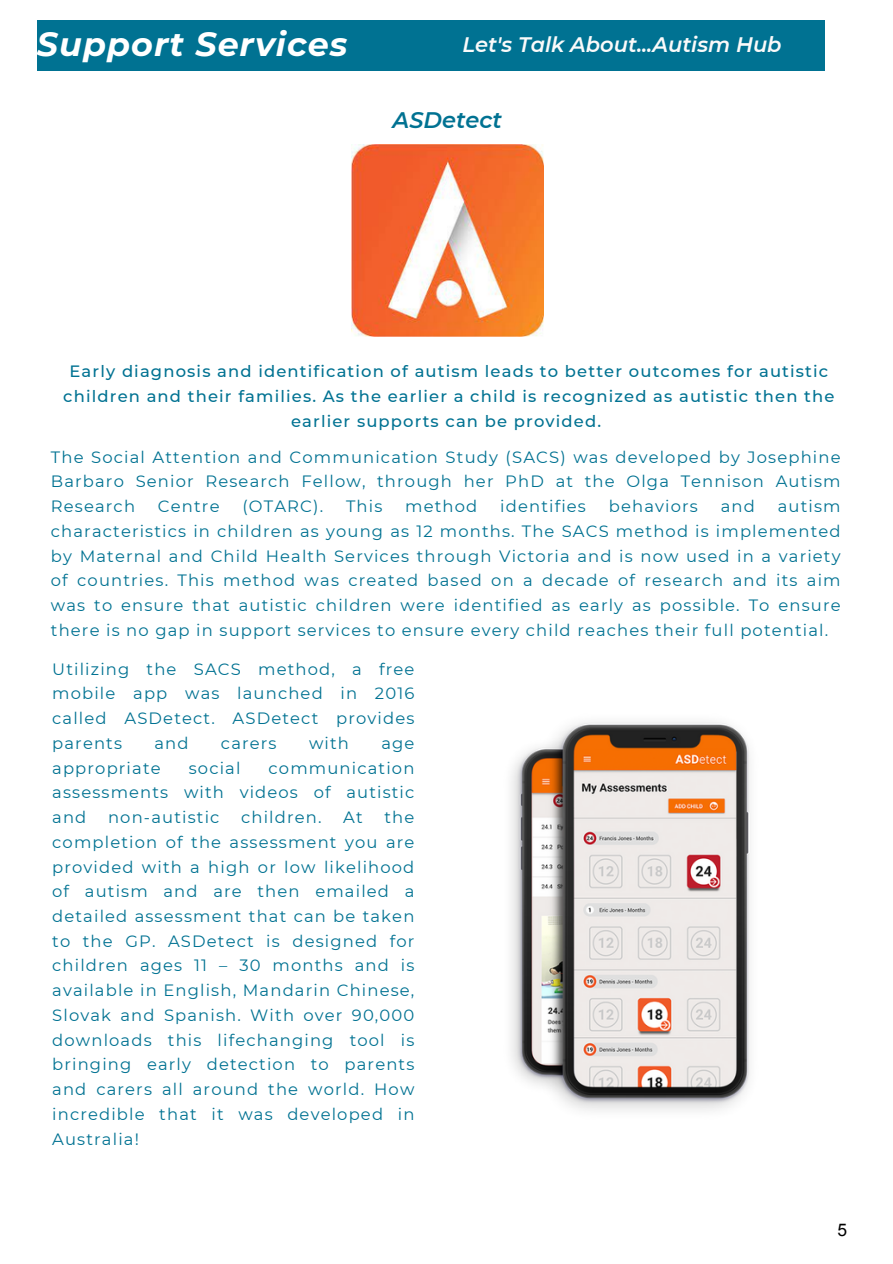
<style>
.page{position:relative;width:893px;height:1264px;background:#fff}
.page>*{position:absolute;margin:0;border:0;box-sizing:border-box;transform-origin:0 0}
.t1{font:italic 700 33.3px "Montserrat";letter-spacing:.03em;color:#fff}
.t2{font:italic 600 22.5px "Montserrat";color:#007292}
.t3{font:italic 600 21px "Montserrat";color:#fafafa}
.t4{font:17.4px "Arial";color:#000}
.t5{font:16.35px/24.8px "Montserrat";letter-spacing:.07em;color:#007292;text-align:justify}
.t6{font:500 16.35px/24.8px "Montserrat";letter-spacing:.07em;color:#007292;text-align:center}
</style>
<div class="page">
<div style="left:37px;top:20px;width:787px;height:51px;background:#007292"></div>
<img style="left:351px;top:144px;width:192px;height:193px">
<img style="left:511px;top:722px;width:240px;height:389px">
<p class="t1" style="left:37px;top:24px;width:312px">Support Services</p>
<p class="t3" style="left:462px;top:32px;width:321px">Let's Talk About...Autism Hub</p>
<p class="t2" style="left:392px;top:107px;width:111px">ASDetect</p>
<p class="t6" style="left:63px;top:359px;width:772px">Early diagnosis and identification of autism leads to better outcomes for autistic children and their families. As the earlier a child is recognized as autistic then the earlier supports can be provided.</p>
<p class="t5" style="left:51px;top:444px;width:791px">The Social Attention and Communication Study (SACS) was developed by Josephine Barbaro Senior Research Fellow, through her PhD at the Olga Tennison Autism Research</p>
<p class="t5" style="left:158px;top:494px;width:63px">Centre</p>
<p class="t5" style="left:242px;top:494px;width:82px">(OTARC).</p>
<p class="t5" style="left:346px;top:494px;width:38px">This</p>
<p class="t5" style="left:405px;top:494px;width:74px">method</p>
<p class="t5" style="left:500px;top:494px;width:87px">identifies</p>
<p class="t5" style="left:608px;top:494px;width:91px">behaviors</p>
<p class="t5" style="left:720px;top:494px;width:36px">and</p>
<p class="t5" style="left:51px;top:494px;width:791px;text-indent:726px">autism characteristics in children as young as 12 months. The SACS method is implemented by Maternal and Child Health Services through Victoria and is now used in a variety of countries. This method was created based on a decade of research and its aim was to ensure that autistic children were identified as early as possible. To ensure there is no gap in support services to ensure every child reaches their full potential.</p>
<p class="t5" style="left:52px;top:656px;width:363px">Utilizing the SACS method, a free mobile app was launched in 2016 called ASDetect. ASDetect provides parents</p>
<p class="t5" style="left:154px;top:730px;width:36px">and</p>
<p class="t5" style="left:221px;top:730px;width:57px">carers</p>
<p class="t5" style="left:309px;top:730px;width:41px">with</p>
<p class="t5" style="left:381px;top:730px;width:35px">age</p>
<p class="t5" style="left:52px;top:755px;width:110px">appropriate</p>
<p class="t5" style="left:189px;top:755px;width:53px">social</p>
<p class="t5" style="left:52px;top:755px;width:363px;text-indent:216px">communication assessments with videos of autistic and</p>
<p class="t5" style="left:52px;top:804px;width:363px;text-indent:332px">the completion of the assessment you are provided with a high or low likelihood of autism and are then emailed a detailed assessment that can be taken to the GP. ASDetect is designed for children ages 11 – 30 months and is available in English, Mandarin Chinese, Slovak and Spanish. With over 90,000 downloads this lifechanging tool is bringing early detection to parents and carers all around the world. How incredible that it was developed in Australia!</p>
<p class="t5" style="left:108px;top:804px;width:113px">non-autistic</p>
<p class="t5" style="left:241px;top:804px;width:82px">children.</p>
<p class="t5" style="left:343px;top:804px;width:21px">At</p>
<p class="t4" style="left:837px;top:1219px;width:11px">5</p>
</div>
